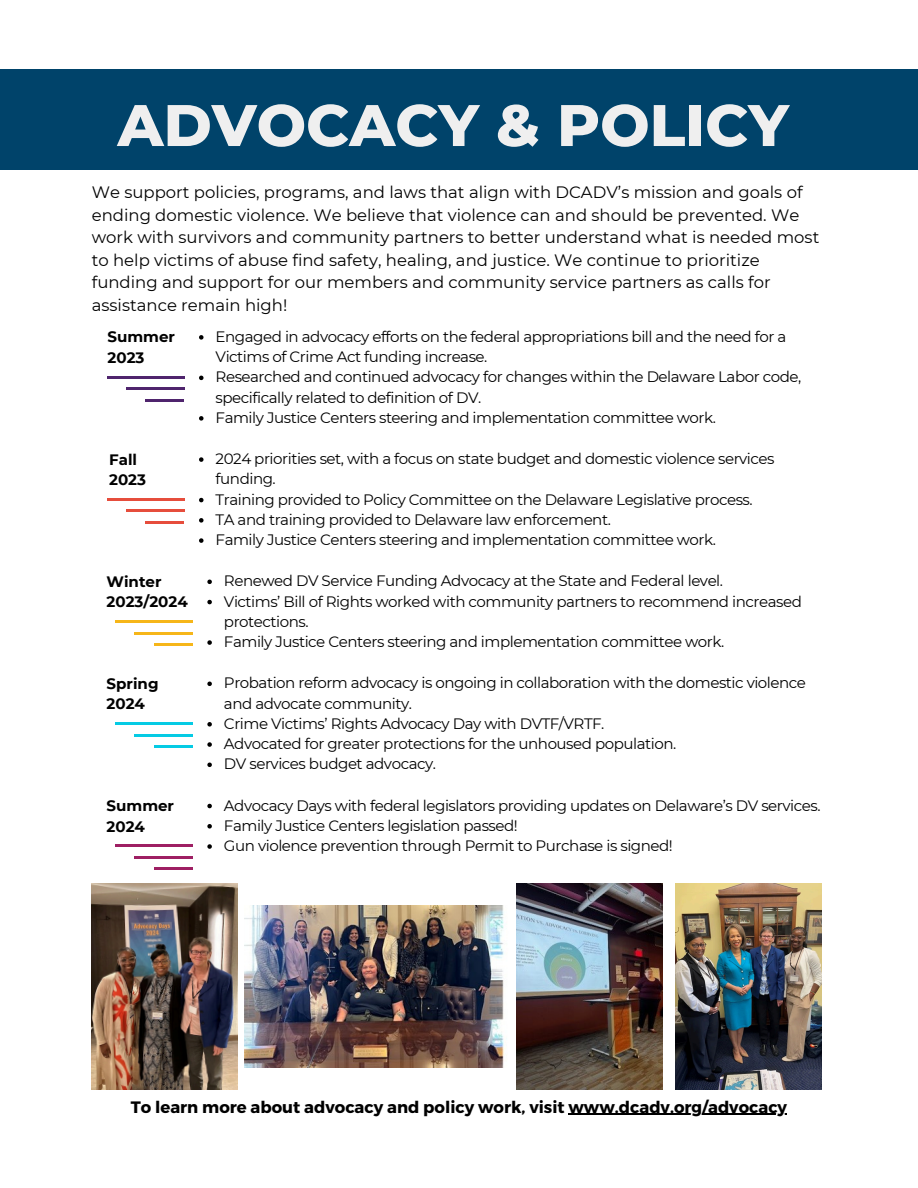
<style>
.page{position:relative;width:918px;height:1188px;background:#fff}
.page>*{position:absolute;margin:0;border:0;box-sizing:border-box;transform-origin:0 0}
.t1{font:800 58.5px "Montserrat";color:#efefef}
.t2{font:16.5px/22.5px "Montserrat";color:#000}
.t3{font:700 16.5px "Montserrat";color:#000}
.t4{font:15px/20.2px "Montserrat";letter-spacing:-.03em;color:#000}
.t5{font:700 15px/20.5px "Montserrat";color:#000}
</style>
<div class="page">
<div style="left:0;top:69px;width:918px;height:101px;background:#00436a"></div>
<hr style="left:146px;top:399px;width:38px;height:3px;background:#4f246d">
<hr style="left:126px;top:388px;width:58px;height:2px;background:#4f246d">
<hr style="left:107px;top:376px;width:77px;height:2px;background:#4f246d">
<hr style="left:146px;top:521px;width:38px;height:3px;background:#e64d3c">
<hr style="left:126px;top:510px;width:58px;height:2px;background:#e64d3c">
<hr style="left:107px;top:498px;width:77px;height:2px;background:#e64d3c">
<hr style="left:154px;top:644px;width:39px;height:2px;background:#f6b619">
<hr style="left:134px;top:632px;width:59px;height:2px;background:#f6b619">
<hr style="left:115px;top:620px;width:78px;height:3px;background:#f6b619">
<hr style="left:154px;top:746px;width:39px;height:2px;background:#05cbe4">
<hr style="left:134px;top:734px;width:59px;height:2px;background:#05cbe4">
<hr style="left:115px;top:722px;width:78px;height:3px;background:#05cbe4">
<hr style="left:154px;top:868px;width:39px;height:2px;background:#9e1f63">
<hr style="left:134px;top:856px;width:59px;height:2px;background:#9e1f63">
<hr style="left:115px;top:844px;width:78px;height:3px;background:#9e1f63">
<img style="left:92px;top:884px;width:146px;height:205px">
<img style="left:244px;top:906px;width:262px;height:161px">
<img style="left:516px;top:884px;width:146px;height:205px">
<img style="left:676px;top:884px;width:145px;height:205px">
<svg style="left:199px;top:335px;width:5px;height:5px"></svg>
<svg style="left:199px;top:376px;width:5px;height:4px"></svg>
<svg style="left:199px;top:416px;width:5px;height:5px"></svg>
<svg style="left:199px;top:457px;width:5px;height:5px"></svg>
<svg style="left:199px;top:498px;width:5px;height:4px"></svg>
<svg style="left:199px;top:518px;width:5px;height:5px"></svg>
<svg style="left:199px;top:538px;width:5px;height:5px"></svg>
<svg style="left:207px;top:580px;width:5px;height:4px"></svg>
<svg style="left:207px;top:600px;width:5px;height:4px"></svg>
<svg style="left:207px;top:640px;width:5px;height:5px"></svg>
<svg style="left:207px;top:682px;width:5px;height:4px"></svg>
<svg style="left:207px;top:722px;width:5px;height:5px"></svg>
<svg style="left:207px;top:742px;width:5px;height:5px"></svg>
<svg style="left:207px;top:763px;width:5px;height:4px"></svg>
<svg style="left:207px;top:804px;width:5px;height:4px"></svg>
<svg style="left:207px;top:824px;width:5px;height:5px"></svg>
<svg style="left:207px;top:844px;width:5px;height:5px"></svg>
<hr style="left:569px;top:1114px;width:218px;height:1px;background:#000">
<p class="t1" style="left:118px;top:89px;width:673px">ADVOCACY &amp; POLICY</p>
<p class="t2" style="left:92px;top:181px;width:729px">We support policies, programs, and laws that align with DCADV’s mission and goals of ending domestic violence. We believe that violence can and should be prevented. We work with survivors and community partners to better understand what is needed most to help victims of abuse find safety, healing, and justice. We continue to prioritize funding and support for our members and community service partners as calls for assistance remain high!</p>
<h2 class="t5" style="left:108px;top:327px;width:69px">Summer<br>2023</h2>
<p class="t4" style="left:216px;top:326px;width:572px">Engaged in advocacy efforts on the federal appropriations bill and the need for a<br>Victims of Crime Act funding increase.</p>
<p class="t4" style="left:216px;top:367px;width:587px">Researched and continued advocacy for changes within the Delaware Labor code, specifically related to definition of DV.</p>
<p class="t4" style="left:216px;top:407px;width:502px">Family Justice Centers steering and implementation committee work.</p>
<p class="t5" style="left:109px;top:449px;width:38px">Fall<br>2023</p>
<p class="t4" style="left:216px;top:449px;width:560px">2024 priorities set, with a focus on state budget and domestic violence services funding.</p>
<p class="t4" style="left:216px;top:489px;width:539px">Training provided to Policy Committee on the Delaware Legislative process.</p>
<p class="t4" style="left:216px;top:509px;width:397px">TA and training provided to Delaware law enforcement.</p>
<p class="t4" style="left:216px;top:530px;width:502px">Family Justice Centers steering and implementation committee work.</p>
<p class="t5" style="left:107px;top:571px;width:83px">Winter<br>2023/2024</p>
<h2 class="t4" style="left:224px;top:571px;width:501px">Renewed DV Service Funding Advocacy at the State and Federal level.</h2>
<p class="t4" style="left:224px;top:591px;width:579px">Victims’ Bill of Rights worked with community partners to recommend increased protections.</p>
<p class="t4" style="left:224px;top:632px;width:502px">Family Justice Centers steering and implementation committee work.</p>
<p class="t5" style="left:107px;top:673px;width:53px">Spring<br>2024</p>
<p class="t4" style="left:224px;top:673px;width:584px">Probation reform advocacy is ongoing in collaboration with the domestic violence and advocate community.</p>
<h2 class="t4" style="left:224px;top:713px;width:382px">Crime Victims’ Rights Advocacy Day with DVTF/VRTF.</h2>
<p class="t4" style="left:224px;top:734px;width:454px">Advocated for greater protections for the unhoused population.</p>
<p class="t4" style="left:224px;top:754px;width:214px">DV services budget advocacy.</p>
<p class="t5" style="left:107px;top:795px;width:69px">Summer<br>2024</p>
<p class="t4" style="left:224px;top:795px;width:598px">Advocacy Days with federal legislators providing updates on Delaware’s DV services.</p>
<p class="t4" style="left:224px;top:815px;width:295px">Family Justice Centers legislation passed!</p>
<h2 class="t4" style="left:224px;top:836px;width:450px">Gun violence prevention through Permit to Purchase is signed!</h2>
<p class="t3" style="left:131px;top:1096px;width:658px">To learn more about advocacy and policy work, visit www.dcadv.org/advocacy</p>
</div>
